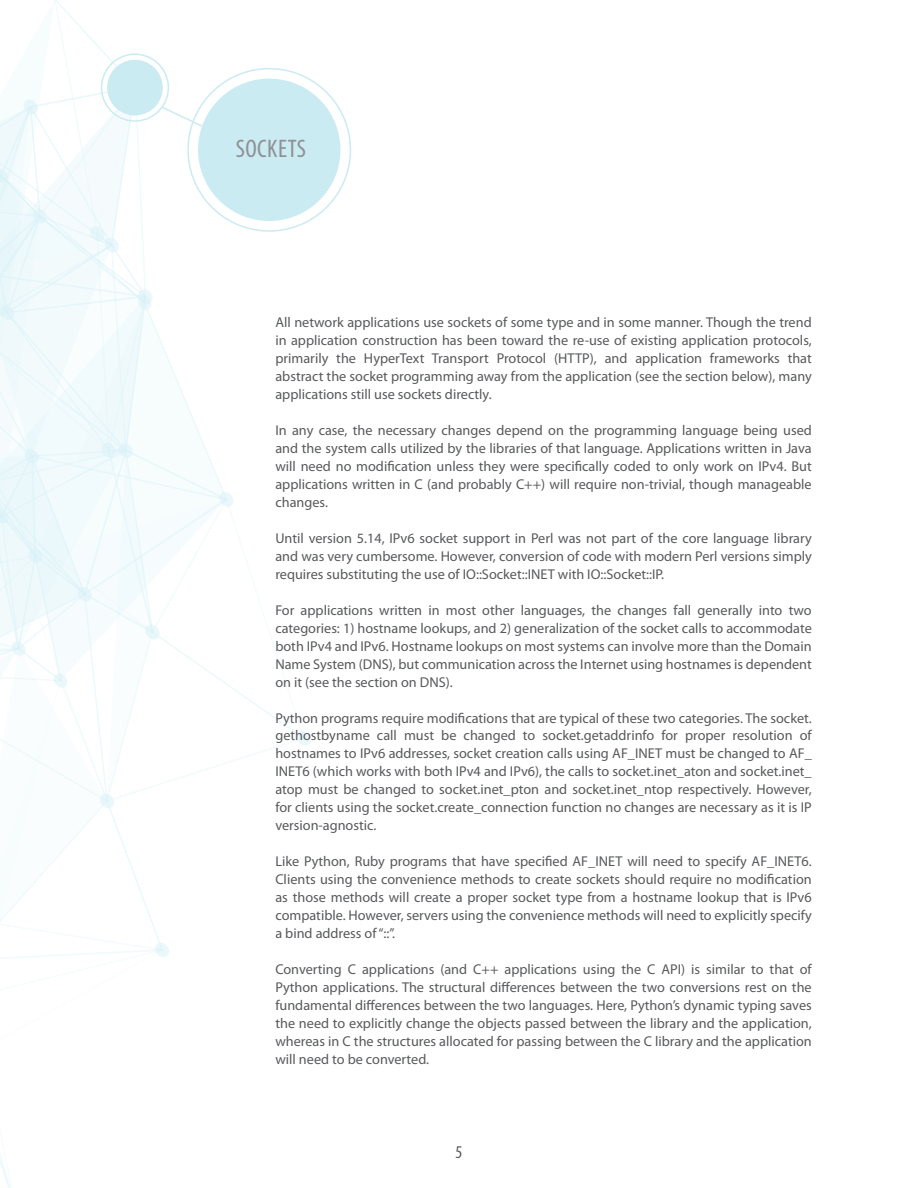
<style>
.page{position:relative;width:918px;height:1188px;background:#fff}
.page>*{position:absolute;margin:0;border:0;box-sizing:border-box;transform-origin:0 0}
.t1{font:condensed 25.5px "Myriad Pro";letter-spacing:.02em;color:#8f9194}
.t2{font:condensed 18px "Myriad Pro";color:#58595b}
.t3{font:14.25px/18px "Myriad Pro";color:#58595b;text-align:justify}
</style>
<div class="page">
<svg style="left:0;top:0;width:352px;height:1188px"></svg>
<h1 class="t1" style="left:236px;top:133px;width:72px">SOCKETS</h1>
<p class="t3" style="left:275px;top:313px;width:538px">All network applications use sockets of some type and in some manner. Though the trend in application construction has been toward the re-use of existing application protocols, primarily the HyperText Transport Protocol (HTTP), and application frameworks that abstract the socket programming away from the application (see the section below), many applications still use sockets directly.</p>
<p class="t3" style="left:275px;top:421px;width:538px">In any case, the necessary changes depend on the programming language being used and the system calls utilized by the libraries of that language. Applications written in Java will need no modification unless they were specifically coded to only work on IPv4. But applications written in C (and probably C++) will require non-trivial, though manageable changes.</p>
<p class="t3" style="left:275px;top:529px;width:538px">Until version 5.14, IPv6 socket support in Perl was not part of the core language library and was very cumbersome. However, conversion of code with modern Perl versions simply requires substituting the use of IO::Socket::INET with IO::Socket::IP.</p>
<p class="t3" style="left:275px;top:601px;width:538px">For applications written in most other languages, the changes fall generally into two categories: 1) hostname lookups, and 2) generalization of the socket calls to accommodate both IPv4 and IPv6. Hostname lookups on most systems can involve more than the Domain Name System (DNS), but communication across the Internet using hostnames is dependent on it (see the section on DNS).</p>
<p class="t3" style="left:275px;top:708px;width:538px">Python programs require modifications that are typical of these two categories. The socket. gethostbyname call must be changed to socket.getaddrinfo for proper resolution of hostnames to IPv6 addresses, socket creation calls using AF_INET must be changed to AF_ INET6 (which works with both IPv4 and IPv6), the calls to socket.inet_aton and socket.inet_ atop must be changed to socket.inet_pton and socket.inet_ntop respectively. However, for clients using the socket.create_connection function no changes are necessary as it is IP version-agnostic.</p>
<p class="t3" style="left:275px;top:852px;width:538px">Like Python, Ruby programs that have specified AF_INET will need to specify AF_INET6.<br>Clients using the convenience methods to create sockets should require no modification as those methods will create a proper socket type from a hostname lookup that is IPv6 compatible. However, servers using the convenience methods will need to explicitly specify a bind address of “::”.</p>
<p class="t3" style="left:275px;top:960px;width:538px">Converting C applications (and C++ applications using the C API) is similar to that of Python applications. The structural differences between the two conversions rest on the fundamental differences between the two languages. Here, Python’s dynamic typing saves the need to explicitly change the objects passed between the library and the application, whereas in C the structures allocated for passing between the C library and the application will need to be converted.</p>
<p class="t2" style="left:456px;top:1141px;width:8px">5</p>
</div>
